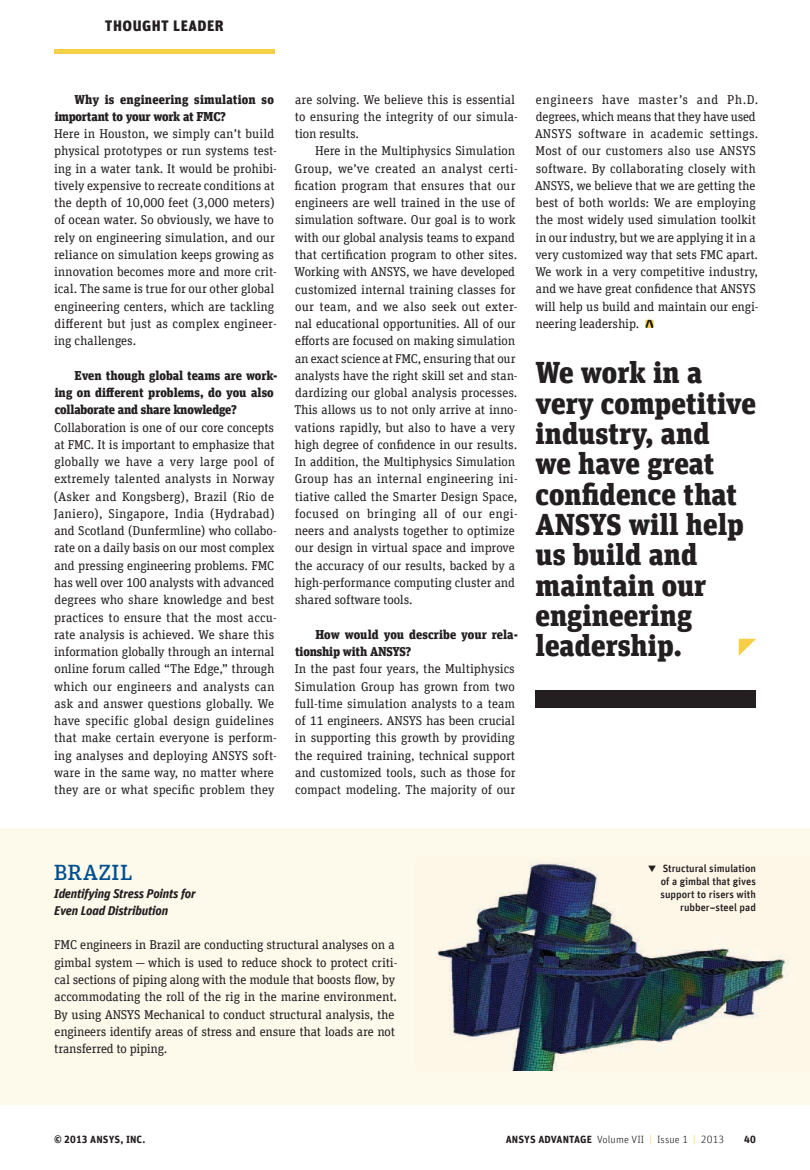
<style>
.page{position:relative;width:810px;height:1170px;background:#fff}
.page>*{position:absolute;margin:0;border:0;box-sizing:border-box;transform-origin:0 0}
.t1{font:900 30px/30.3px "Unit Slab Offc Pro";color:#231f20}
.t2{font:27px "Unit Slab Sc Offc Pro";color:#004f8f}
.t3{font:900 15px "Unit Offc Pro";letter-spacing:.03em;color:#231f20}
.t4{font:12.75px/17.2px "Unit Slab Offc Pro";letter-spacing:-.005em;color:#231f20}
.t5{font:900 12.75px/17.2px "Unit Slab Offc Pro";letter-spacing:-.01em;color:#231f20}
.t6{font:italic 700 12.75px/17.2px "Unit Offc Pro";letter-spacing:-.015em;color:#231f20}
.t7{font:500 10.5px/12.9px "Unit Offc Pro";color:#231f20;text-align:right}
.t8{font:300 10.5px "Unit Offc Pro";letter-spacing:.01em;color:#231f20}
.t9{font:700 10.5px "Unit Offc Pro";letter-spacing:.01em;color:#231f20}
.s1{font-weight:700}
.s2{color:#f6cf46}
</style>
<div class="page">
<hr style="left:54px;top:50px;width:220px;height:4px;background:#f6cf46">
<div style="left:536px;top:690px;width:220px;height:17px;background:#231f20"></div>
<svg style="left:739px;top:638px;width:17px;height:18px"></svg>
<div style="left:0;top:828px;width:810px;height:276px;background:#fdf9eb"></div>
<img style="left:437px;top:862px;width:352px;height:208px">
<svg style="left:645px;top:320px;width:9px;height:8px"></svg>
<svg style="left:648px;top:865px;width:8px;height:6px"></svg>
<p class="t3" style="left:105px;top:14px;width:120px">THOUGHT LEADER</p>
<p class="t5" style="left:55px;top:90px;width:221px;text-indent:20px">Why is engineering simulation so important to your work at FMC?</p>
<p class="t4" style="left:54px;top:125px;width:224px">Here in Houston, we simply can’t build physical prototypes or run systems test&shy;ing in a water tank. It would be prohibi&shy;tively expensive to recreate conditions at the depth of 10,000 feet (3,000 meters) of ocean water. So obviously, we have to rely on engineering simulation, and our reliance on simulation keeps growing as innovation becomes more and more crit&shy;ical. The same is true for our other global engineering centers, which are tackling different but just as complex engineer&shy;ing challenges.</p>
<p class="t5" style="left:55px;top:366px;width:224px;text-indent:20px">Even though global teams are work&shy;ing on different problems, do you also collaborate and share knowledge?</p>
<p class="t4" style="left:54px;top:418px;width:225px">Collaboration is one of our core concepts at FMC. It is important to emphasize that globally we have a very large pool of extremely talented analysts in Norway (Asker and Kongsberg), Brazil (Rio de Janiero), Singapore, India (Hydrabad) and Scotland (Dunfermline) who collabo&shy;rate on a daily basis on our most complex and pressing engineering problems. FMC has well over 100 analysts with advanced degrees who share knowledge and best practices to ensure that the most accu&shy;rate analysis is achieved. We share this information globally through an internal online forum called “The Edge,” through which our engineers and analysts can ask and answer questions globally. We have specific global design guidelines that make certain everyone is perform&shy;ing analyses and deploying ANSYS soft&shy;ware in the same way, no matter where they are or what specific problem they</p>
<p class="t4" style="left:295px;top:90px;width:224px">are solving. We believe this is essential to ensuring the integrity of our simula&shy;tion results.</p>
<p class="t4" style="left:294px;top:142px;width:225px;text-indent:21px">Here in the Multiphysics Simulation Group, we’ve created an analyst certi&shy;fication program that ensures that our engineers are well trained in the use of simulation software. Our goal is to work with our global analysis teams to expand that certification program to other sites.<br>Working with ANSYS, we have developed customized internal training classes for our team, and we also seek out exter&shy;nal educational opportunities. All of our efforts are focused on making simulation an exact science at FMC, ensuring that our analysts have the right skill set and stan&shy;dardizing our global analysis processes.<br>This allows us to not only arrive at inno&shy;vations rapidly, but also to have a very high degree of confidence in our results.<br>In addition, the Multiphysics Simulation Group has an internal engineering ini&shy;tiative called the Smarter Design Space, focused on bringing all of our engi&shy;neers and analysts together to optimize our design in virtual space and improve the accuracy of our results, backed by a high-performance computing cluster and shared software tools.</p>
<p class="t5" style="left:295px;top:624px;width:225px;text-indent:20px">How would you describe your rela&shy;tionship with ANSYS?</p>
<p class="t4" style="left:295px;top:659px;width:222px;text-align:justify">In the past four years, the Multiphysics Simulation Group has grown from two full-time simulation analysts to a team of 11 engineers. ANSYS has been crucial in supporting this growth by providing the required training, technical support and customized tools, such as those for compact modeling. The majority of our</p>
<p class="t4" style="left:535px;top:90px;width:225px">engineers have master’s and Ph.D. degrees, which means that they have used ANSYS software in academic settings.<br>Most of our customers also use ANSYS software. By collaborating closely with ANSYS, we believe that we are getting the best of both worlds: We are employing the most widely used simulation toolkit in our industry, but we are applying it in a very customized way that sets FMC apart.<br>We work in a very competitive industry, and we have great confidence that ANSYS will help us build and maintain our engi&shy;neering leadership.</p>
<h1 class="t1" style="left:536px;top:356px;width:222px">We work in a very competitive industry, and<br>we have great confidence that<br>ANSYS will help us build and maintain our engineering leadership.</h1>
<h2 class="t2" style="left:53px;top:852px;width:81px">brazil</h2>
<p class="t6" style="left:54px;top:883px;width:143px">Identifying Stress Points for<br>Even Load Distribution</p>
<p class="t4" style="left:54px;top:935px;width:345px">FMC engineers in Brazil are conducting structural analyses on a gimbal system — which is used to reduce shock to protect criti&shy;cal sections of piping along with the module that boosts flow, by accommodating the roll of the rig in the marine environment.<br>By using ANSYS Mechanical to conduct structural analysis, the engineers identify areas of stress and ensure that loads are not transferred to piping.</p>
<p class="t7" style="left:661px;top:861px;width:97px">Structural simulation of a gimbal that gives support to risers with rubber–steel pad</p>
<p class="t9" style="left:54px;top:1131px;width:93px">© 2013 ANSYS, INC.</p>
<p class="t8" style="left:506px;top:1132px;width:220px"><span class="s1">ANSYS ADVANTAGE</span> Volume VII <span class="s2">|</span> Issue 1 <span class="s2">|</span> 2013</p>
<p class="t9" style="left:744px;top:1131px;width:13px">40</p>
</div>
